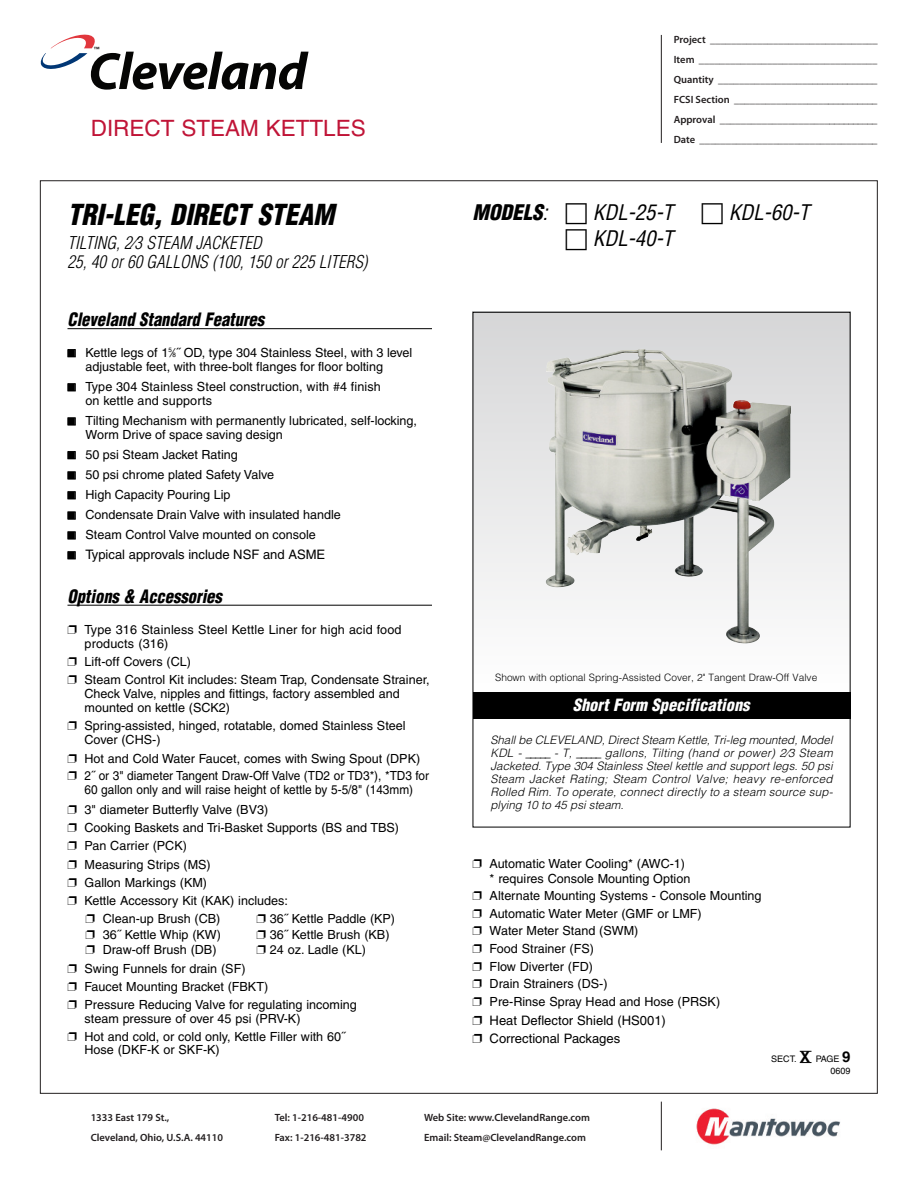
<style>
.page{position:relative;width:918px;height:1188px;background:#fff}
.page>*{position:absolute;margin:0;border:0;box-sizing:border-box;transform-origin:0 0}
.t1{font:italic 700 52.65px "Myriad Pro";letter-spacing:-.02em;color:#050504}
.t2{font:italic 900 condensed 28.2px "Helvetica";color:#000;scale:.96 1}
.t3{font:22.5px "Helvetica";color:#c01437}
.t4{font:italic condensed 21px "Helvetica";color:#000}
.t5{font:italic 900 condensed 21px "Helvetica";color:#000}
.t6{font:italic 900 condensed 18px "Helvetica";color:#000;scale:.92 1}
.t7{font:italic 300 condensed 17.25px/19.5px "Helvetica";color:#000}
.t8{font:italic 900 condensed 16.5px "Helvetica";color:#fff}
.t9{font:13.05px/18.8px "Helvetica";color:#000}
.t10{font:12.6px/17.5px "Helvetica";color:#000}
.t11{font:12.6px/20.1px "Helvetica";color:#000;scale:.94 1}
.t12{font:italic 300 11.55px/13px "Helvetica";letter-spacing:.015em;color:#000;text-align:justify}
.t13{font:600 10.5px/20px "Myriad Pro";color:#231f20}
.t14{font:300 10.2px "Helvetica";color:#000}
.t15{font:9px/12px "Helvetica";color:#000;text-align:right}
.t16{font:700 5.85px "Helvetica";color:#231f20}
.s1{font-size:6.3px}
.s2{font-weight:400}
.s3{font-weight:700;font-size:15px}
</style>
<div class="page">
<div style="left:473px;top:312px;width:378px;height:382px;background:linear-gradient(to bottom,#d4d5d6,#fdfdfd)"></div>
<svg style="left:40px;top:35px;width:55px;height:34px"></svg>
<hr style="left:661px;top:35px;width:1px;height:108px;background:#231f20">
<hr style="left:661px;top:1102px;width:1px;height:48px;background:#231f20">
<img style="left:696px;top:1108px;width:144px;height:37px">
<hr style="left:68px;top:328px;width:364px;height:1px;background:#000">
<hr style="left:68px;top:605px;width:364px;height:1px;background:#000">
<img style="left:546px;top:349px;width:245px;height:294px">
<div style="left:473px;top:692px;width:377px;height:26px;background:#000"></div>
<svg style="left:800px;top:1051px;width:12px;height:1px"></svg>
<svg style="left:800px;top:1062px;width:12px;height:1px"></svg>
<p class="t16" style="left:94px;top:46px;width:7px">™</p>
<p class="t13" style="left:674px;top:31px;width:205px;text-align:justify">Project ________________________________ Item __________________________________ Quantity _______________________________ FCSI Section ____________________________ Approval _______________________________ Date __________________________________</p>
<h1 class="t1" style="left:88px;top:52px;width:220px">Cleveland</h1>
<h3 class="t3" style="left:91px;top:120px;width:277px">DIRECT STEAM KETTLES</h3>
<h2 class="t2" style="left:68px;top:198px;width:279px">TRI-LEG, DIRECT STEAM</h2>
<h3 class="t7" style="left:68px;top:233px;width:302px">TILTING, 2⁄3 STEAM JACKETED<br>25, 40 or 60 GALLONS (100, 150 or 225 LITERS)</h3>
<h3 class="t6" style="left:68px;top:310px;width:215px">Cleveland Standard Features</h3>
<p class="t10" style="left:85px;top:347px;width:328px;line-height:14px;text-indent:-18px">■ Kettle legs of 1<sup>5</sup>⁄<span class="s1">8</span>˝ OD, type 304 Stainless Steel, with 3 level adjustable feet, with three-bolt flanges for floor bolting</p>
<p class="t10" style="left:86px;top:381px;width:297px;line-height:14px;text-indent:-18px">■ Type 304 Stainless Steel construction, with #4 finish on kettle and supports</p>
<p class="t10" style="left:86px;top:415px;width:333px;line-height:14px;text-indent:-18px">■ Tilting Mechanism with permanently lubricated, self-locking,<br>Worm Drive of space saving design</p>
<p class="t10" style="left:68px;top:447px;width:172px">■ 50 psi Steam Jacket Rating</p>
<p class="t10" style="left:68px;top:467px;width:208px">■ 50 psi chrome plated Safety Valve</p>
<p class="t10" style="left:68px;top:487px;width:164px">■ High Capacity Pouring Lip</p>
<p class="t10" style="left:68px;top:507px;width:275px">■ Condensate Drain Valve with insulated handle</p>
<p class="t10" style="left:68px;top:527px;width:250px">■ Steam Control Valve mounted on console</p>
<p class="t9" style="left:68px;top:547px;width:259px">■ Typical approvals include NSF and ASME</p>
<h3 class="t6" style="left:68px;top:586px;width:169px">Options &amp; Accessories</h3>
<p class="t10" style="left:85px;top:623px;width:319px;line-height:14px;text-indent:-17px">❐ Type 316 Stainless Steel Kettle Liner for high acid food products (316)</p>
<p class="t10" style="left:68px;top:654px;width:364px;line-height:18.3px">❐ Lift-off Covers (CL)<br>❐ Steam Control Kit includes: Steam Trap, Condensate Strainer,</p>
<p class="t10" style="left:85px;top:688px;width:317px;line-height:14px">Check Valve, nipples and fittings, factory assembled and mounted on kettle (SCK2)</p>
<p class="t10" style="left:85px;top:720px;width:323px;line-height:14px;text-indent:-17px">❐ Spring-assisted, hinged, rotatable, domed Stainless Steel<br>Cover (CHS-)</p>
<p class="t10" style="left:68px;top:751px;width:363px">❐ Hot and Cold Water Faucet, comes with Swing Spout (DPK) ❐ 2˝ or 3" diameter Tangent Draw-Off Valve (TD2 or TD3*), *TD3 for</p>
<p class="t11" style="left:68px;top:780px;width:369px;text-indent:17px">60 gallon only and will raise height of kettle by 5-5/8" (143mm) ❐ 3" diameter Butterfly Valve (BV3)</p>
<p class="t10" style="left:68px;top:820px;width:333px">❐ Cooking Baskets and Tri-Basket Supports (BS and TBS)</p>
<p class="t10" style="left:68px;top:838px;width:121px">❐ Pan Carrier (PCK)</p>
<p class="t10" style="left:68px;top:857px;width:145px">❐ Measuring Strips (MS)</p>
<p class="t10" style="left:68px;top:875px;width:141px">❐ Gallon Markings (KM)</p>
<p class="t10" style="left:68px;top:893px;width:222px">❐ Kettle Accessory Kit (KAK) includes:</p>
<p class="t10" style="left:86px;top:911px;width:136px">❐ Clean-up Brush (CB)</p>
<p class="t10" style="left:257px;top:911px;width:140px">❐ 36˝ Kettle Paddle (KP)</p>
<p class="t10" style="left:86px;top:927px;width:137px">❐ 36˝ Kettle Whip (KW)</p>
<p class="t10" style="left:257px;top:927px;width:135px">❐ 36˝ Kettle Brush (KB)</p>
<p class="t10" style="left:86px;top:942px;width:133px">❐ Draw-off Brush (DB)</p>
<p class="t10" style="left:257px;top:942px;width:111px">❐ 24 oz. Ladle (KL)</p>
<p class="t10" style="left:68px;top:960px;width:291px;line-height:18.3px">❐ Swing Funnels for drain (SF)<br>❐ Faucet Mounting Bracket (FBKT)<br>❐ Pressure Reducing Valve for regulating incoming</p>
<p class="t10" style="left:68px;top:1011px;width:279px;text-indent:17px">steam pressure of over 45 psi (PRV-K)<br>❐ Hot and cold, or cold only, Kettle Filler with 60˝</p>
<p class="t10" style="left:85px;top:1042px;width:137px">Hose (DKF-K or SKF-K)</p>
<h3 class="t5" style="left:472px;top:201px;width:77px">MODELS<span class="s2">:</span></h3>
<h3 class="t4" style="left:593px;top:201px;width:82px">KDL-25-T</h3>
<h3 class="t4" style="left:729px;top:201px;width:82px">KDL-60-T</h3>
<h3 class="t4" style="left:593px;top:227px;width:82px">KDL-40-T</h3>
<p class="t14" style="left:495px;top:671px;width:324px">Shown with optional Spring-Assisted Cover, 2" Tangent Draw-Off Valve</p>
<h3 class="t8" style="left:573px;top:696px;width:178px">Short Form Specifications</h3>
<p class="t12" style="left:490px;top:733px;width:344px">Shall be CLEVELAND, Direct Steam Kettle, Tri-leg mounted, Model KDL - _____ - T, _____ gallons, Tilting (hand or power) 2⁄3 Steam Jacketed. Type 304 Stainless Steel kettle and support legs. 50 psi Steam Jacket Rating; Steam Control Valve; heavy re-enforced Rolled Rim. To operate, connect directly to a steam source sup&shy;plying 10 to 45 psi steam.</p>
<p class="t10" style="left:490px;top:857px;width:202px;line-height:14.9px;text-indent:-17px">❐ Automatic Water Cooling* (AWC-1) * requires Console Mounting Option</p>
<p class="t10" style="left:473px;top:888px;width:291px">❐ Alternate Mounting Systems - Console Mounting ❐ Automatic Water Meter (GMF or LMF)<br>❐ Water Meter Stand (SWM)<br>❐ Food Strainer (FS)<br>❐ Flow Diverter (FD)<br>❐ Drain Strainers (DS-)<br>❐ Pre-Rinse Spray Head and Hose (PRSK)</p>
<p class="t9" style="left:473px;top:1012px;width:195px">❐ Heat Deflector Shield (HS001) ❐ Correctional Packages</p>
<p class="t15" style="left:771px;top:1054px;width:81px">SECT. <span class="s3">X</span> PAGE <span class="s3">9<br></span>0609</p>
<p class="t13" style="left:91px;top:1108px;width:134px">1333 East 179 St.,<br>Cleveland, Ohio, U.S.A. 44110</p>
<p class="t13" style="left:275px;top:1108px;width:93px">Tel: 1-216-481-4900<br>Fax: 1-216-481-3782</p>
<p class="t13" style="left:424px;top:1108px;width:167px">Web Site: www.ClevelandRange.com<br>Email: Steam@ClevelandRange.com</p>
</div>
